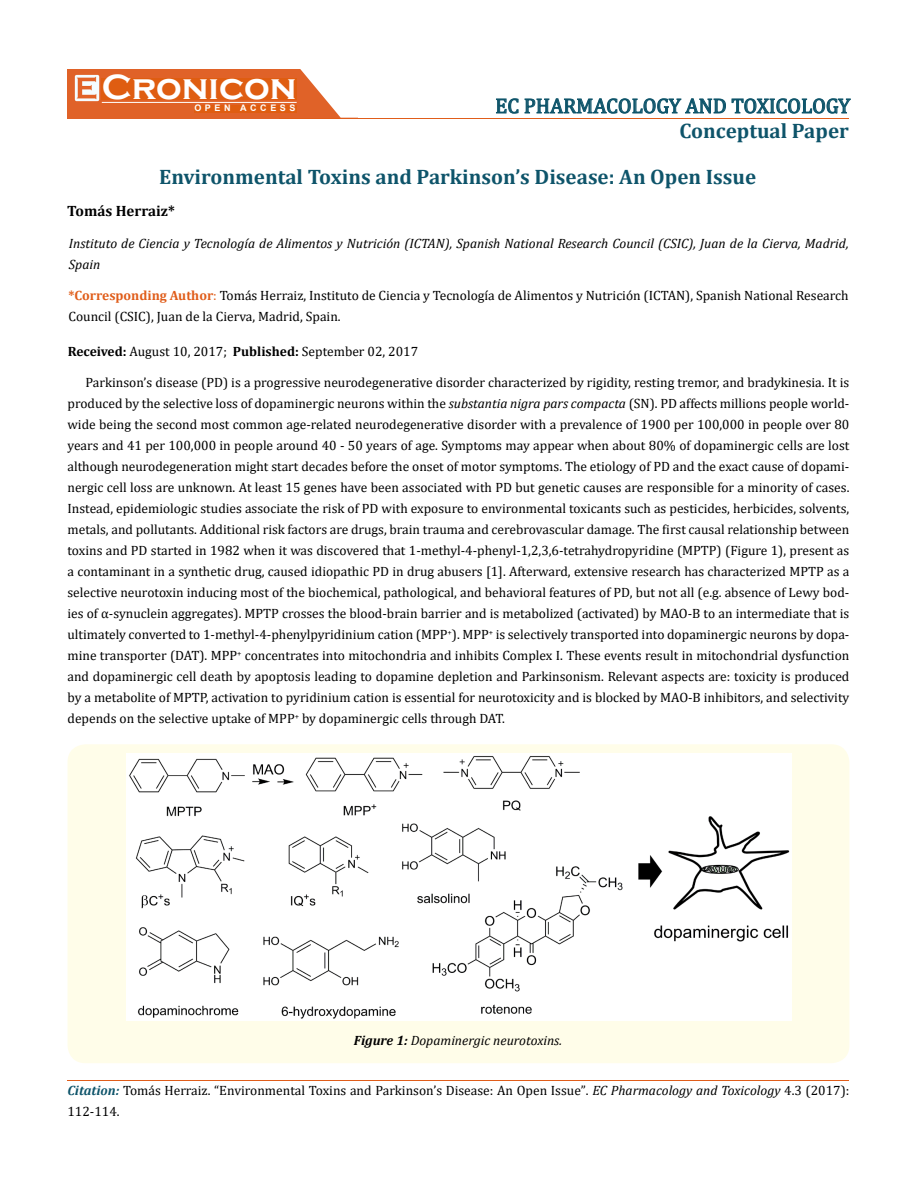
<style>
.page{position:relative;width:917px;height:1190px;background:#fff}
.page>*{position:absolute;margin:0;border:0;box-sizing:border-box;transform-origin:0 0}
.t1{font:700 36px "Copperplate Gothic";color:#fff}
.t2{font:700 21px "Cambria";color:#0e546a}
.t3{font:21px "Cambria";color:#0e546a}
.t4{font:700 15px "Cambria";color:#000}
.t5{font:13.5px/21px "Cambria";color:#000}
.t6{font:italic 13.5px/21px "Cambria";color:#000}
.t7{font:700 9px "Arial";letter-spacing:.4em;color:#fff}
.s1{font-weight:700;color:#e05d1a}
.s2{color:#e05d1a}
.s3{font-weight:700}
.s4{font-style:italic}
.s5{font-weight:700;font-style:italic;color:#0e546a}
.s6{font-size:13.35px}
</style>
<div class="page">
<div style="left:67px;top:70px;width:290px;height:49px;background:#e06228"></div>
<svg style="left:300px;top:69px;width:58px;height:49px"></svg>
<img style="left:75px;top:75px;width:24px;height:26px">
<div style="left:102px;top:79px;width:195px;height:21px;background:#df5d11"></div>
<div style="left:194px;top:105px;width:103px;height:7px;background:#df5d11"></div>
<svg style="left:496px;top:98px;width:355px;height:16px"></svg>
<hr style="left:102px;top:102px;width:194px;height:1px;background:#fff">
<hr style="left:279px;top:118px;width:569px;height:1px;background:#e05d1a">
<hr style="left:67px;top:1080px;width:782px;height:1px;background:#e05d1a">
<div style="left:67px;top:744px;width:782px;height:319px;background:#fffde9;border-radius:18px"></div>
<img style="left:126px;top:753px;width:665px;height:267px">
<h1 class="t1" style="left:102px;top:68px;width:196px">Cronicon</h1>
<p class="t7" style="left:194px;top:102px;width:103px">OPEN ACCESS</p>
<h2 class="t3" style="left:495px;top:93px;width:356px">EC PHARMACOLOGY AND TOXICOLOGY</h2>
<h2 class="t2" style="left:679px;top:116px;width:171px">Conceptual Paper</h2>
<h2 class="t2" style="left:159px;top:162px;width:598px">Environmental Toxins and Parkinson’s Disease: An Open Issue</h2>
<p class="t4" style="left:67px;top:200px;width:109px">Tomás Herraiz*</p>
<p class="t6" style="left:69px;top:232px;width:781px">Instituto de Ciencia y Tecnología de Alimentos y Nutrición (ICTAN), Spanish National Research Council (CSIC), Juan de la Cierva, Madrid,<br>Spain</p>
<p class="t5" style="left:68px;top:285px;width:781px"><span class="s1">*Corresponding Author</span><span class="s2">:</span> Tomás Herraiz, Instituto de Ciencia y Tecnología de Alimentos y Nutrición (ICTAN), Spanish National Research<br>Council (CSIC), Juan de la Cierva, Madrid, Spain.</p>
<p class="t5" style="left:68px;top:341px;width:352px"><span class="s3">Received:</span> August 10, 2017; <span class="s3">Published:</span> September 02, 2017</p>
<p class="t5" style="left:67px;top:372px;width:783px;text-align:justify;text-indent:18px">Parkinson’s disease (PD) is a progressive neurodegenerative disorder characterized by rigidity, resting tremor, and bradykinesia. It is produced by the selective loss of dopaminergic neurons within the <span class="s4">substantia nigra pars compacta</span> (SN). PD affects millions people world&shy;wide being the second most common age-related neurodegenerative disorder with a prevalence of 1900 per 100,000 in people over 80 years and 41 per 100,000 in people around 40 - 50 years of age. Symptoms may appear when about 80% of dopaminergic cells are lost although neurodegeneration might start decades before the onset of motor symptoms. The etiology of PD and the exact cause of dopami&shy;nergic cell loss are unknown. At least 15 genes have been associated with PD but genetic causes are responsible for a minority of cases.<br>Instead, epidemiologic studies associate the risk of PD with exposure to environmental toxicants such as pesticides, herbicides, solvents, metals, and pollutants. Additional risk factors are drugs, brain trauma and cerebrovascular damage. The first causal relationship between toxins and PD started in 1982 when it was discovered that 1-methyl-4-phenyl-1,2,3,6-tetrahydropyridine (MPTP) (Figure 1), present as a contaminant in a synthetic drug, caused idiopathic PD in drug abusers [1]. Afterward, extensive research has characterized MPTP as a selective neurotoxin inducing most of the biochemical, pathological, and behavioral features of PD, but not all (e.g. absence of Lewy bod&shy;ies of α-synuclein aggregates). MPTP crosses the blood-brain barrier and is metabolized (activated) by MAO-B to an intermediate that is ultimately converted to 1-methyl-4-phenylpyridinium cation (MPP<sup>+</sup>). MPP<sup>+</sup> is selectively transported into dopaminergic neurons by dopa&shy;mine transporter (DAT). MPP<sup>+</sup> concentrates into mitochondria and inhibits Complex I. These events result in mitochondrial dysfunction and dopaminergic cell death by apoptosis leading to dopamine depletion and Parkinsonism. Relevant aspects are: toxicity is produced by a metabolite of MPTP, activation to pyridinium cation is essential for neurotoxicity and is blocked by MAO-B inhibitors, and selectivity depends on the selective uptake of MPP<sup>+</sup> by dopaminergic cells through DAT.</p>
<p class="t6" style="left:354px;top:1028px;width:210px"><span class="s3">Figure 1:</span> Dopaminergic neurotoxins.</p>
<p class="t5" style="left:67px;top:1079px;width:783px"><span class="s5">Citation:</span> Tomás Herraiz. “Environmental Toxins and Parkinson’s Disease: An Open Issue”<span class="s6">.</span> <span class="s4">EC Pharmacology and Toxicology</span> <span class="s6">4</span>.3 (2017):<br>112-114.</p>
</div>
